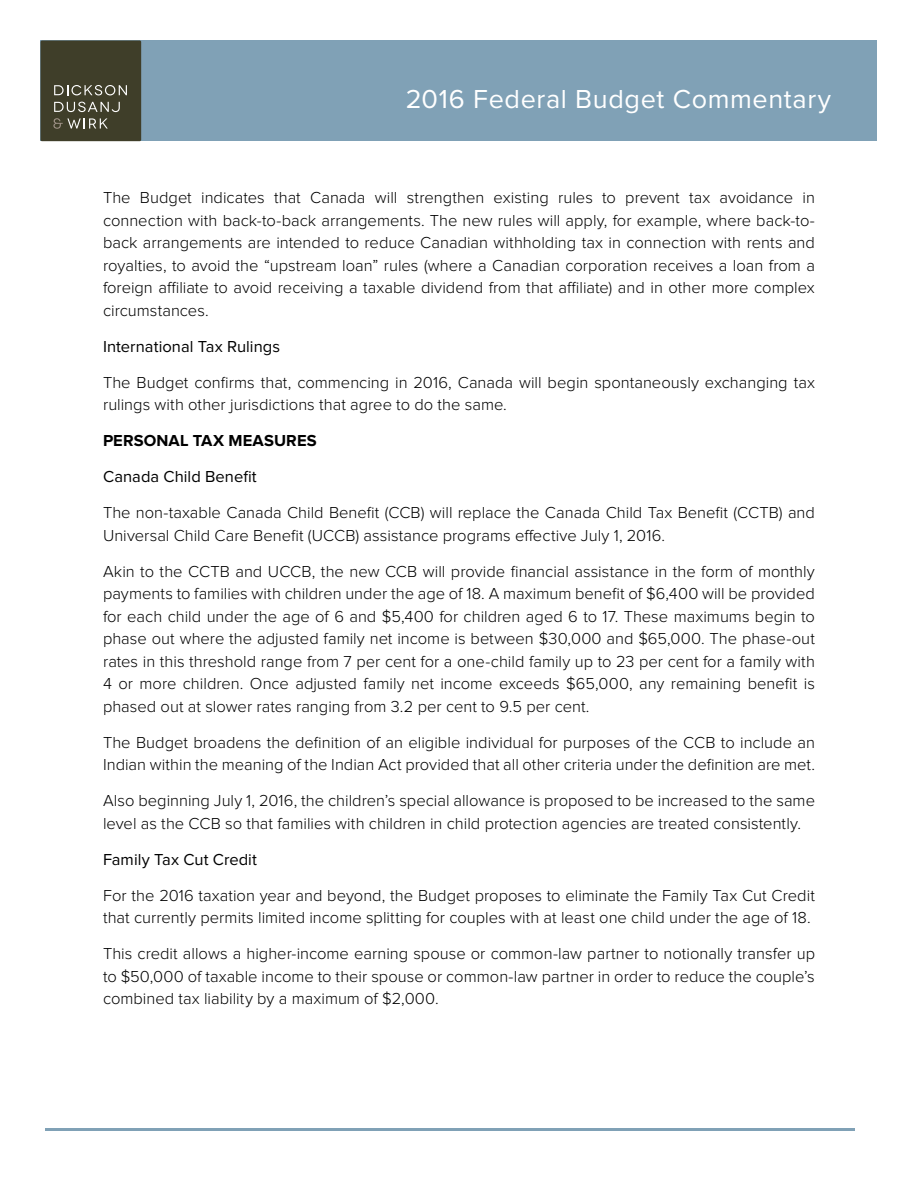
<style>
.page{position:relative;width:918px;height:1188px;background:#fff}
.page>*{position:absolute;margin:0;border:0;box-sizing:border-box;transform-origin:0 0}
.t1{font:27px "Proxima Nova";letter-spacing:.025em;color:#fff}
.t2{font:300 16.5px/22.5px "Proxima Nova";color:#000}
.t3{font:16.5px "Proxima Nova";letter-spacing:.005em;color:#000}
.t4{font:700 16.5px "Proxima Nova";letter-spacing:.005em;color:#000}
</style>
<div class="page">
<div style="left:40px;top:40px;width:838px;height:101px;background:#80a1b6"></div>
<div style="left:40px;top:41px;width:101px;height:100px;background:#3f3e29;border-radius:2px"></div>
<svg style="left:54px;top:85px;width:73px;height:10px"></svg>
<svg style="left:54px;top:102px;width:66px;height:10px"></svg>
<svg style="left:53px;top:118px;width:55px;height:11px"></svg>
<hr style="left:45px;top:1128px;width:810px;height:3px;background:#80a1b6">
<h1 class="t1" style="left:406px;top:84px;width:427px">2016 Federal Budget Commentary</h1>
<p class="t2" style="left:103px;top:187px;width:714px;text-align:justify">The Budget indicates that Canada will strengthen existing rules to prevent tax avoidance in connection with back-to-back arrangements. The new rules will apply, for example, where back-to&shy;back arrangements are intended to reduce Canadian withholding tax in connection with rents and royalties, to avoid the “upstream loan” rules (where a Canadian corporation receives a loan from a foreign affiliate to avoid receiving a taxable dividend from that affiliate) and in other more complex circumstances.</p>
<p class="t3" style="left:103px;top:337px;width:179px">International Tax Rulings</p>
<p class="t2" style="left:103px;top:372px;width:713px">The Budget confirms that, commencing in 2016, Canada will begin spontaneously exchanging tax rulings with other jurisdictions that agree to do the same.</p>
<p class="t4" style="left:103px;top:431px;width:215px">PERSONAL TAX MEASURES</p>
<p class="t3" style="left:103px;top:467px;width:155px">Canada Child Benefit</p>
<p class="t2" style="left:103px;top:502px;width:713px">The non-taxable Canada Child Benefit (CCB) will replace the Canada Child Tax Benefit (CCTB) and<br>Universal Child Care Benefit (UCCB) assistance programs effective July 1, 2016.</p>
<p class="t2" style="left:103px;top:561px;width:714px;text-align:justify">Akin to the CCTB and UCCB, the new CCB will provide financial assistance in the form of monthly payments to families with children under the age of 18. A maximum benefit of $6,400 will be provided for each child under the age of 6 and $5,400 for children aged 6 to 17. These maximums begin to phase out where the adjusted family net income is between $30,000 and $65,000. The phase-out rates in this threshold range from 7 per cent for a one-child family up to 23 per cent for a family with 4 or more children. Once adjusted family net income exceeds $65,000, any remaining benefit is phased out at slower rates ranging from 3.2 per cent to 9.5 per cent.</p>
<p class="t2" style="left:103px;top:732px;width:713px">The Budget broadens the definition of an eligible individual for purposes of the CCB to include an<br>Indian within the meaning of the Indian Act provided that all other criteria under the definition are met.</p>
<p class="t2" style="left:103px;top:790px;width:714px">Also beginning July 1, 2016, the children’s special allowance is proposed to be increased to the same level as the CCB so that families with children in child protection agencies are treated consistently.</p>
<p class="t3" style="left:103px;top:850px;width:155px">Family Tax Cut Credit</p>
<p class="t2" style="left:103px;top:885px;width:713px">For the 2016 taxation year and beyond, the Budget proposes to eliminate the Family Tax Cut Credit that currently permits limited income splitting for couples with at least one child under the age of 18.</p>
<p class="t2" style="left:103px;top:943px;width:714px;text-align:justify">This credit allows a higher-income earning spouse or common-law partner to notionally transfer up to $50,000 of taxable income to their spouse or common-law partner in order to reduce the couple’s combined tax liability by a maximum of $2,000.</p>
</div>
